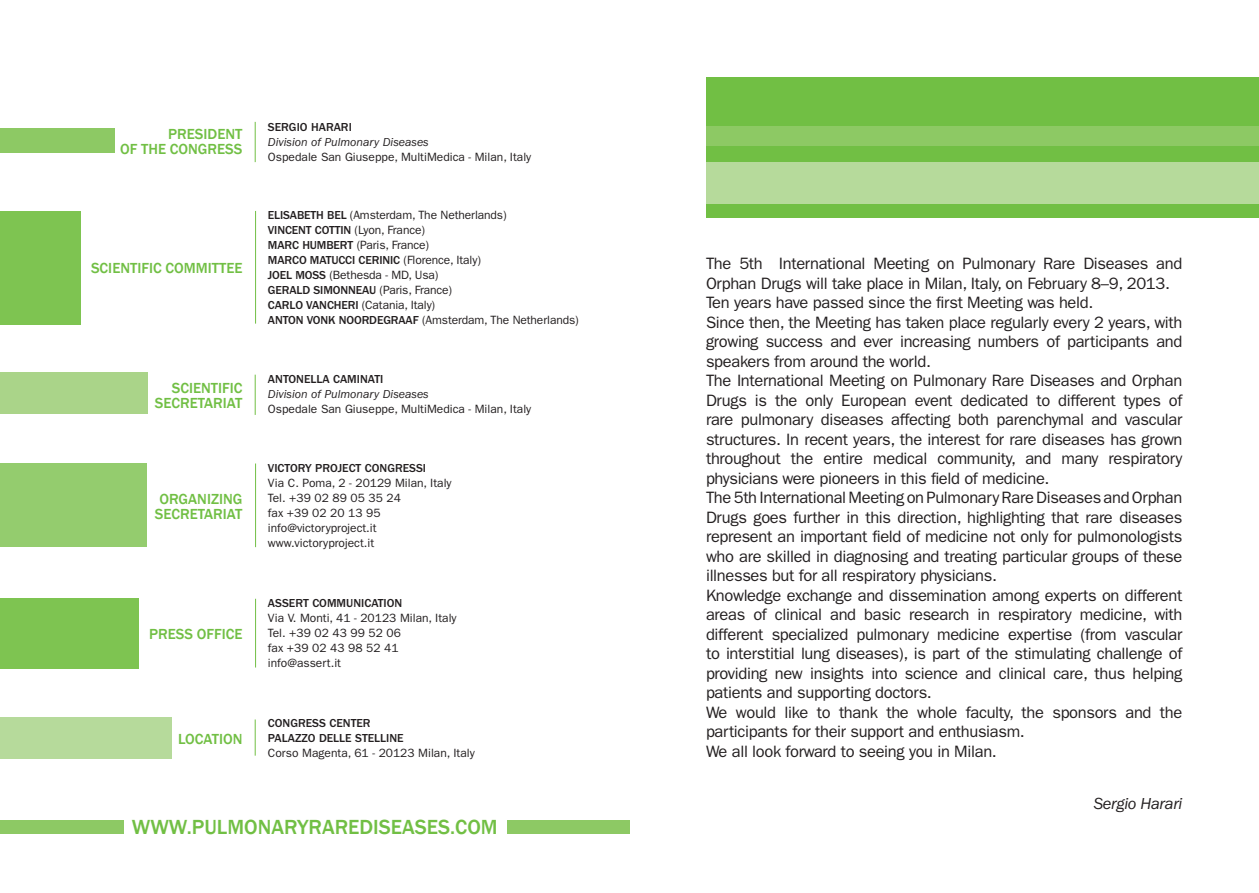
<style>
.page{position:relative;width:1259px;height:893px;background:#fff}
.page>*{position:absolute;margin:0;border:0;box-sizing:border-box;transform-origin:0 0}
.t1{font:500 21px "Franklin Gothic";color:#71bf44}
.t2{font:16.5px/19.5px "ITC Franklin Gothic Std";letter-spacing:-.02em;color:#231f20;text-align:justify}
.t3{font:italic 16.5px "ITC Franklin Gothic Std";letter-spacing:-.02em;color:#231f20}
.t4{font:500 15px "Franklin Gothic";color:#71bf44}
.t5{font:12px "ITC Franklin Gothic Std";color:#231f20}
.t6{font:500 12px "ITC Franklin Gothic Std";color:#231f20}
.t7{font:italic 12px "ITC Franklin Gothic Std";color:#231f20}
.s1{font-weight:500}
.s2{font-weight:400}
</style>
<div class="page">
<hr style="left:255px;top:122px;width:1px;height:40px;background:#71bf44">
<hr style="left:255px;top:211px;width:1px;height:113px;background:#71bf44">
<hr style="left:255px;top:375px;width:1px;height:40px;background:#71bf44">
<hr style="left:255px;top:463px;width:1px;height:84px;background:#71bf44">
<hr style="left:255px;top:599px;width:1px;height:68px;background:#71bf44">
<hr style="left:255px;top:719px;width:1px;height:37px;background:#71bf44">
<div style="left:0;top:129px;width:115px;height:24px;background:#8dc964"></div>
<div style="left:0;top:211px;width:81px;height:113px;background:#7ec451"></div>
<div style="left:0;top:372px;width:147px;height:42px;background:#aad489"></div>
<div style="left:0;top:463px;width:146px;height:84px;background:#94cc6e"></div>
<div style="left:0;top:598px;width:139px;height:71px;background:#7ec451"></div>
<div style="left:0;top:717px;width:171px;height:41px;background:#b6da9b"></div>
<div style="left:0;top:820px;width:123px;height:13px;background:#8dc964"></div>
<div style="left:507px;top:820px;width:122px;height:13px;background:#8dc964"></div>
<div style="left:706px;top:77px;width:553px;height:141px;background:#71bf44"></div>
<div style="left:706px;top:126px;width:553px;height:19px;background:#8dc964"></div>
<div style="left:706px;top:162px;width:553px;height:42px;background:#b6da9b"></div>
<p class="t4" style="left:168px;top:125px;width:76px">PRESIDENT</p>
<p class="t4" style="left:120px;top:140px;width:124px">OF THE CONGRESS</p>
<p class="t4" style="left:91px;top:259px;width:153px">SCIENTIFIC COMMITTEE</p>
<p class="t4" style="left:172px;top:378px;width:72px">SCIENTIFIC</p>
<p class="t4" style="left:155px;top:393px;width:89px">SECRETARIAT</p>
<p class="t4" style="left:159px;top:489px;width:85px">ORGANIZING</p>
<p class="t4" style="left:155px;top:504px;width:89px">SECRETARIAT</p>
<p class="t4" style="left:149px;top:625px;width:95px">PRESS OFFICE</p>
<p class="t4" style="left:178px;top:730px;width:66px">LOCATION</p>
<p class="t6" style="left:268px;top:120px;width:85px">SERGIO HARARI</p>
<p class="t7" style="left:268px;top:135px;width:162px">Division of Pulmonary Diseases</p>
<p class="t5" style="left:268px;top:150px;width:265px">Ospedale San Giuseppe, MultiMedica - Milan, Italy</p>
<p class="t5" style="left:268px;top:208px;width:240px"><span class="s1">ELISABETH BEL</span> (Amsterdam, The Netherlands)</p>
<p class="t6" style="left:268px;top:223px;width:158px">VINCENT COTTIN <span class="s2">(Lyon, France)</span></p>
<p class="t5" style="left:268px;top:238px;width:163px"><span class="s1">MARC HUMBERT</span> (Paris, France)</p>
<p class="t6" style="left:268px;top:253px;width:214px">MARCO MATUCCI CERINIC <span class="s2">(Florence, Italy)</span></p>
<p class="t5" style="left:268px;top:268px;width:172px"><span class="s1">JOEL MOSS</span> (Bethesda - MD, Usa)</p>
<p class="t6" style="left:268px;top:283px;width:186px">GERALD SIMONNEAU <span class="s2">(Paris, France)</span></p>
<p class="t5" style="left:268px;top:298px;width:169px"><span class="s1">CARLO VANCHERI</span> (Catania, Italy)</p>
<p class="t5" style="left:268px;top:313px;width:312px"><span class="s1">ANTON VONK NOORDEGRAAF</span> (Amsterdam, The Netherlands)</p>
<p class="t6" style="left:268px;top:372px;width:117px">ANTONELLA CAMINATI</p>
<p class="t7" style="left:268px;top:387px;width:162px">Division of Pulmonary Diseases</p>
<p class="t5" style="left:268px;top:402px;width:265px">Ospedale San Giuseppe, MultiMedica - Milan, Italy</p>
<p class="t6" style="left:268px;top:461px;width:160px">VICTORY PROJECT CONGRESSI</p>
<p class="t5" style="left:268px;top:476px;width:185px">Via C. Poma, 2 - 20129 Milan, Italy</p>
<p class="t5" style="left:268px;top:491px;width:134px">Tel. +39 02 89 05 35 24</p>
<p class="t5" style="left:268px;top:506px;width:114px">fax +39 02 20 13 95</p>
<p class="t5" style="left:268px;top:521px;width:110px">info@victoryproject.it</p>
<p class="t5" style="left:268px;top:536px;width:108px">www.victoryproject.it</p>
<p class="t6" style="left:268px;top:597px;width:136px">ASSERT COMMUNICATION</p>
<p class="t5" style="left:268px;top:611px;width:190px">Via V. Monti, 41 - 20123 Milan, Italy</p>
<p class="t5" style="left:268px;top:626px;width:134px">Tel. +39 02 43 99 52 06</p>
<p class="t5" style="left:268px;top:641px;width:132px">fax +39 02 43 98 52 41</p>
<p class="t5" style="left:268px;top:656px;width:75px">info@assert.it</p>
<p class="t6" style="left:268px;top:716px;width:104px">CONGRESS CENTER</p>
<p class="t6" style="left:268px;top:731px;width:137px">PALAZZO DELLE STELLINE</p>
<p class="t5" style="left:268px;top:746px;width:208px">Corso Magenta, 61 - 20123 Milan, Italy</p>
<p class="t1" style="left:132px;top:814px;width:367px">WWW.PULMONARYRAREDISEASES.COM</p>
<p class="t2" style="left:706px;top:254px;width:478px">The 5th International Meeting on Pulmonary Rare Diseases and<br>Orphan Drugs will take place in Milan, Italy, on February 8–9, 2013.</p>
<p class="t2" style="left:706px;top:293px;width:389px">Ten years have passed since the first Meeting was held.</p>
<p class="t2" style="left:706px;top:313px;width:478px">Since then, the Meeting has taken place regularly every 2 years, with growing success and ever increasing numbers of participants and speakers from around the world.</p>
<p class="t2" style="left:706px;top:371px;width:478px">The International Meeting on Pulmonary Rare Diseases and Orphan Drugs is the only European event dedicated to different types of rare pulmonary diseases affecting both parenchymal and vascular structures. In recent years, the interest for rare diseases has grown throughout the entire medical community, and many respiratory physicians were pioneers in this field of medicine.</p>
<p class="t2" style="left:706px;top:488px;width:478px">The 5th International Meeting on Pulmonary Rare Diseases and Orphan Drugs goes further in this direction, highlighting that rare diseases represent an important field of medicine not only for pulmonologists who are skilled in diagnosing and treating particular groups of these illnesses but for all respiratory physicians.</p>
<p class="t2" style="left:706px;top:586px;width:478px">Knowledge exchange and dissemination among experts on different areas of clinical and basic research in respiratory medicine, with different specialized pulmonary medicine expertise (from vascular to interstitial lung diseases), is part of the stimulating challenge of providing new insights into science and clinical care, thus helping patients and supporting doctors.</p>
<p class="t2" style="left:706px;top:703px;width:478px">We would like to thank the whole faculty, the sponsors and the participants for their support and enthusiasm.</p>
<p class="t2" style="left:706px;top:742px;width:292px">We all look forward to seeing you in Milan.</p>
<p class="t3" style="left:1093px;top:795px;width:90px">Sergio Harari</p>
</div>
